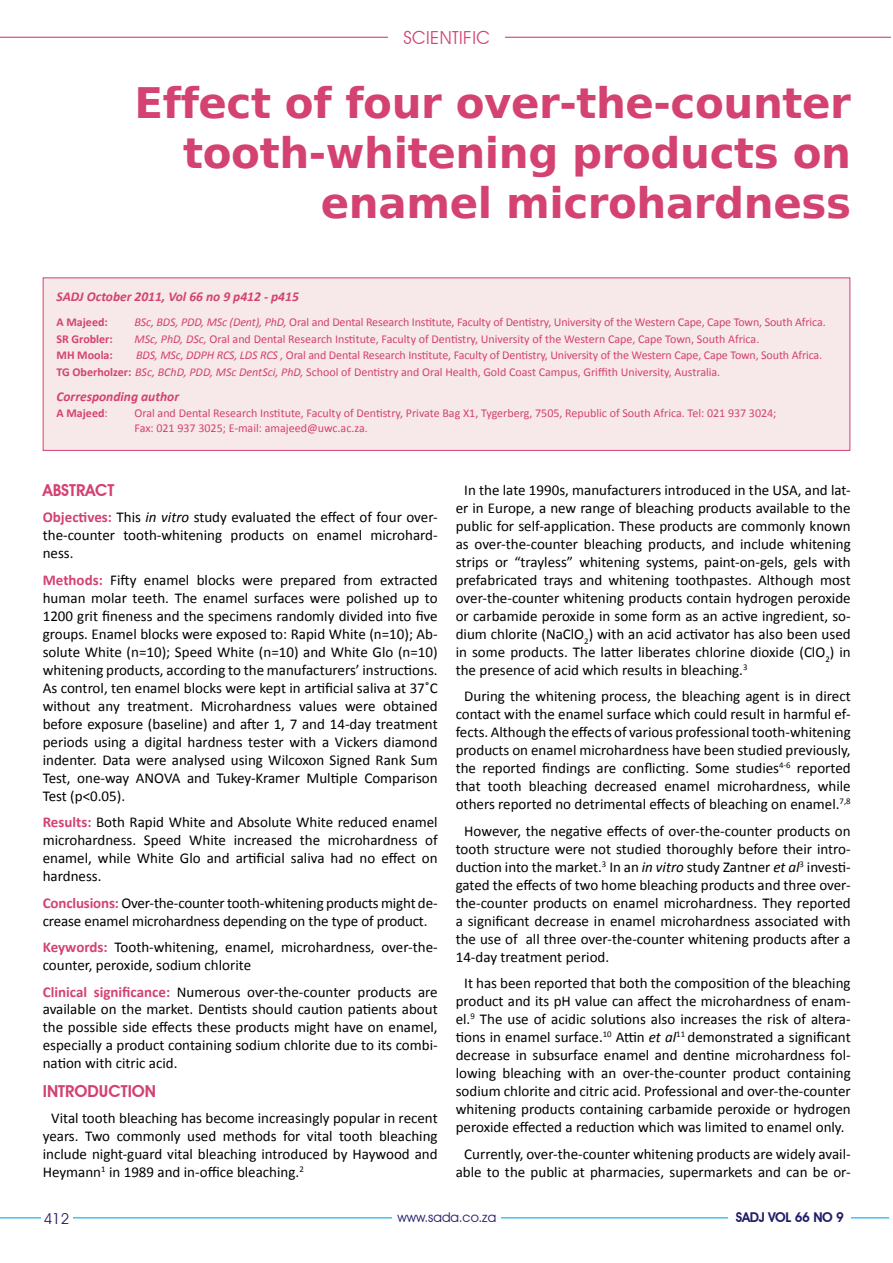
<style>
.page{position:relative;width:893px;height:1263px;background:#fff}
.page>*{position:absolute;margin:0;border:0;box-sizing:border-box;transform-origin:0 0}
.t1{font:700 42px/50.4px "Bitstream Vera Sans";letter-spacing:-.01em;color:#d34271;text-align:right}
.t2{font:18px "Avant Garde IT Cby BT";letter-spacing:.025em;color:#d34271}
.t3{font:600 16.5px "Avant Garde IT Cby BT";color:#d34271}
.t4{font:15px/18px "Calibri";color:#000;text-align:justify}
.t5{font:15px "Avant Garde IT Cby BT";color:#221d67}
.t6{font:italic 700 13.5px "Calibri";color:#d34271}
.t7{font:13.5px "Avant Garde IT Cby BT";color:#221d67}
.t8{font:600 13.5px "Avant Garde IT Cby BT";color:#221d67}
.t9{font:12px/16.5px "Calibri";letter-spacing:-.01em;color:#d34271}
.t10{font:700 12px "Calibri";color:#d34271}
.s1{font-style:italic}
.s2{font-weight:700}
.s3{font-weight:400}
.s4{font-weight:700;color:#d34271}
</style>
<div class="page">
<hr style="left:0;top:1217px;width:889px;height:1px;background:#00aeef">
<div style="left:41px;top:1210px;width:31px;height:16px;background:#fff"></div>
<div style="left:393px;top:1209px;width:108px;height:16px;background:#fff"></div>
<div style="left:729px;top:1209px;width:122px;height:16px;background:#fff"></div>
<hr style="left:0;top:37px;width:891px;height:1px;background:#d34271">
<div style="left:389px;top:21px;width:116px;height:32px;background:#fff"></div>
<div style="left:43px;top:277px;width:807px;height:174px;background:#f7e8e9;border:1px solid #d34271"></div>
<p class="t2" style="left:403px;top:27px;width:88px">scientific</p>
<h1 class="t1" style="left:135px;top:78px;width:718px">Effect of four over-the-counter tooth-whitening products on enamel microhardness</h1>
<p class="t6" style="left:57px;top:288px;width:244px">SADJ October 2011, Vol 66 no 9 p412 - p415</p>
<p class="t10" style="left:57px;top:315px;width:53px">A Majeed:</p>
<p class="t9" style="left:135px;top:313px;width:693px"><span class="s1">BSc, BDS, PDD, MSc (Dent), PhD,</span> Oral and Dental Research Institute, Faculty of Dentistry, University of the Western Cape, Cape Town, South Africa.</p>
<p class="t10" style="left:57px;top:331px;width:58px">SR Grobler:</p>
<p class="t9" style="left:135px;top:330px;width:626px"><span class="s1">MSc, PhD, DSc,</span> Oral and Dental Research Institute, Faculty of Dentistry, University of the Western Cape, Cape Town, South Africa.</p>
<p class="t10" style="left:57px;top:348px;width:58px">MH Moola:</p>
<p class="t9" style="left:57px;top:346px;width:767px;text-indent:80px"><span class="s1">BDS, MSc, DDPH RCS, LDS RCS ,</span> Oral and Dental Research Institute, Faculty of Dentistry, University of the Western Cape, Cape Town, South Africa.<br><span class="s2">TG Oberholzer:</span> <span class="s1">BSc, BChD, PDD, MSc DentSci, PhD,</span> School of Dentistry and Oral Health, Gold Coast Campus, Griffith University, Australia.</p>
<p class="t6" style="left:57px;top:388px;width:124px">Corresponding author</p>
<p class="t10" style="left:57px;top:406px;width:53px">A Majeed<span class="s3">:</span></p>
<p class="t9" style="left:135px;top:405px;width:643px;line-height:15px">Oral and Dental Research Institute, Faculty of Dentistry, Private Bag X1, Tygerberg, 7505, Republic of South Africa. Tel: 021 937 3024;<br>Fax: 021 937 3025; E-mail: amajeed@uwc.ac.za.</p>
<p class="t3" style="left:43px;top:480px;width:37px">ABSTRACT</p>
<p class="t4" style="left:43px;top:508px;width:396px"><span class="s4">Objectives:</span> This <span class="s1">in vitro</span> study evaluated the effect of four over&shy;the-counter tooth-whitening products on enamel microhard&shy;ness.</p>
<p class="t4" style="left:43px;top:570px;width:396px"><span class="s4">Methods:</span> Fifty enamel blocks were prepared from extracted human molar teeth. The enamel surfaces were polished up to 1200 grit fineness and the specimens randomly divided into five groups. Enamel blocks were exposed to: Rapid White (n=10); Ab&shy;solute White (n=10); Speed White (n=10) and White Glo (n=10) whitening products, according to the manufacturers’ instructions.<br>As control, ten enamel blocks were kept in artificial saliva at 37˚C without any treatment. Microhardness values were obtained before exposure (baseline) and after 1, 7 and 14-day treatment periods using a digital hardness tester with a Vickers diamond indenter. Data were analysed using Wilcoxon Signed Rank Sum Test, one-way ANOVA and Tukey-Kramer Multiple Comparison Test (p&lt;0.05).</p>
<p class="t4" style="left:43px;top:813px;width:396px"><span class="s4">Results:</span> Both Rapid White and Absolute White reduced enamel microhardness. Speed White increased the microhardness of enamel, while White Glo and artificial saliva had no effect on hardness.</p>
<p class="t4" style="left:43px;top:893px;width:396px"><span class="s4">Conclusions:</span> Over-the-counter tooth-whitening products might de&shy;crease enamel microhardness depending on the type of product.</p>
<p class="t4" style="left:43px;top:938px;width:396px"><span class="s4">Keywords:</span> Tooth-whitening, enamel, microhardness, over-the&shy;counter, peroxide, sodium chlorite</p>
<p class="t4" style="left:43px;top:982px;width:396px"><span class="s4">Clinical significance:</span> Numerous over-the-counter products are available on the market. Dentists should caution patients about the possible side effects these products might have on enamel, especially a product containing sodium chlorite due to its combi&shy;nation with citric acid.</p>
<p class="t3" style="left:43px;top:1081px;width:11px">INTRODUCTION</p>
<p class="t4" style="left:43px;top:1108px;width:396px;text-indent:9px">Vital tooth bleaching has become increasingly popular in recent years. Two commonly used methods for vital tooth bleaching include night-guard vital bleaching introduced by Haywood and Heymann<sup>1</sup> in 1989 and in-office bleaching.<sup>2</sup></p>
<p class="t4" style="left:456px;top:480px;width:396px;text-indent:9px">In the late 1990s, manufacturers introduced in the USA, and lat&shy;er in Europe, a new range of bleaching products available to the public for self-application. These products are commonly known as over-the-counter bleaching products, and include whitening strips or “trayless” whitening systems, paint-on-gels, gels with prefabricated trays and whitening toothpastes. Although most over-the-counter whitening products contain hydrogen peroxide or carbamide peroxide in some form as an active ingredient, so&shy;dium chlorite (NaClO<sub>2</sub>) with an acid activator has also been used in some products. The latter liberates chlorine dioxide (ClO<sub>2</sub>) in the presence of acid which results in bleaching.<sup>3</sup></p>
<p class="t4" style="left:456px;top:686px;width:396px;text-align:center">During the whitening process, the bleaching agent is in direct contact with the enamel surface which could result in harmful ef&shy;fects. Although the effects of various professional tooth-whitening products on enamel microhardness have been studied previously, the reported findings are conflicting. Some studies<sup>4-6</sup> reported that tooth bleaching decreased enamel microhardness, while others reported no detrimental effects of bleaching on enamel.<sup>7,8</sup></p>
<p class="t4" style="left:456px;top:821px;width:396px;text-indent:9px">However, the negative effects of over-the-counter products on tooth structure were not studied thoroughly before their intro&shy;duction into the market.<sup>3</sup> In an <span class="s1">in vitro</span> study Zantner <span class="s1">et al</span><sup>3</sup> investi&shy;gated the effects of two home bleaching products and three over&shy;the-counter products on enamel microhardness. They reported a significant decrease in enamel microhardness associated with the use of all three over-the-counter whitening products after a 14-day treatment period.</p>
<p class="t4" style="left:456px;top:973px;width:396px;text-align:center">It has been reported that both the composition of the bleaching product and its pH value can affect the microhardness of enam&shy;el.<sup>9</sup> The use of acidic solutions also increases the risk of altera&shy;tions in enamel surface.<sup>10</sup> Attin <span class="s1">et al</span><sup>11</sup> demonstrated a significant decrease in subsurface enamel and dentine microhardness fol&shy;lowing bleaching with an over-the-counter product containing sodium chlorite and citric acid. Professional and over-the-counter whitening products containing carbamide peroxide or hydrogen peroxide effected a reduction which was limited to enamel only.</p>
<p class="t4" style="left:456px;top:1144px;width:396px;text-align:center">Currently, over-the-counter whitening products are widely avail&shy;able to the public at pharmacies, supermarkets and can be or-</p>
<p class="t5" style="left:44px;top:1209px;width:27px">412</p>
<p class="t7" style="left:397px;top:1209px;width:100px">www.sada.co.za</p>
<p class="t8" style="left:736px;top:1209px;width:110px">SADJ VOL 66 NO 9</p>
</div>
